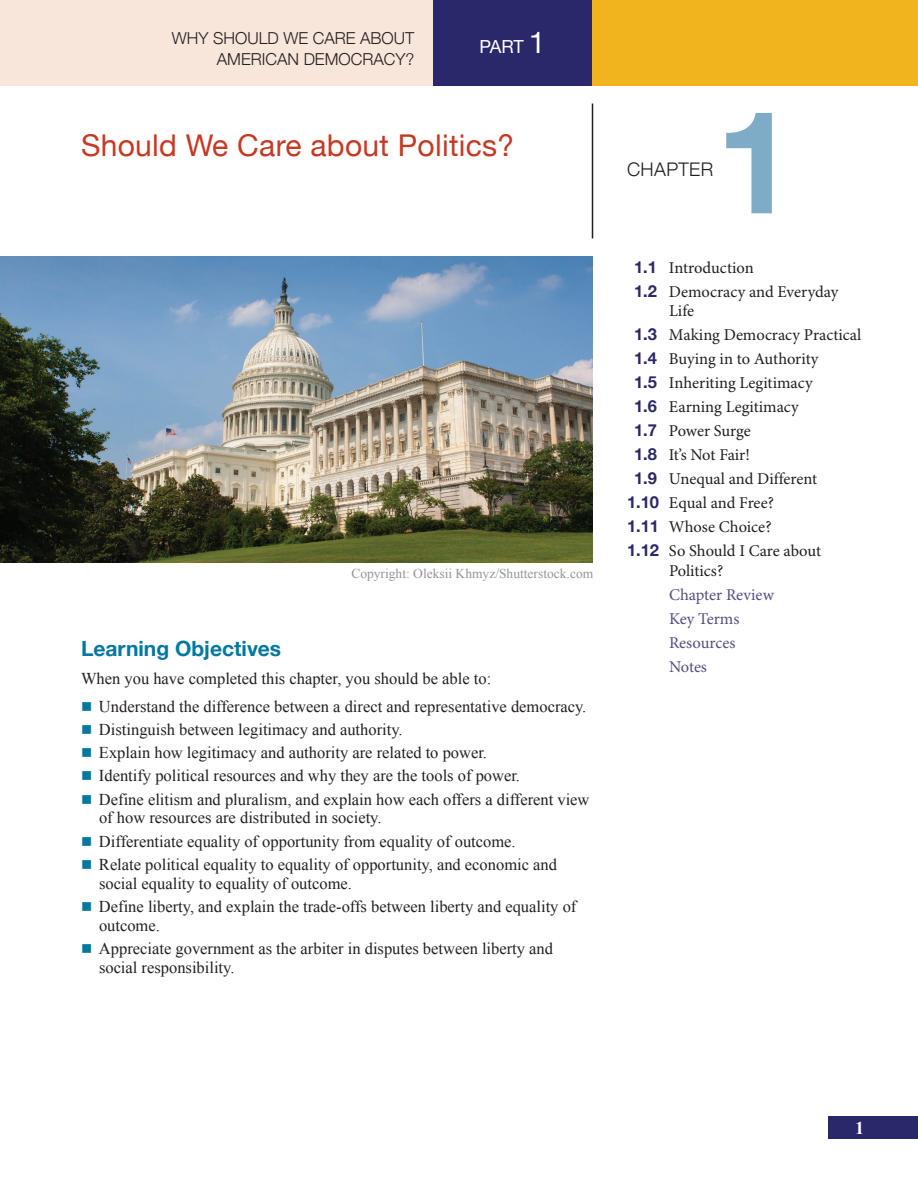
<style>
.page{position:relative;width:918px;height:1188px;background:#fff}
.page>*{position:absolute;margin:0;border:0;box-sizing:border-box;transform-origin:0 0}
.cn{font:700 143.4px "Helvetica Neue";color:#7eabc6}
.ct{font:30px "Helvetica Neue";letter-spacing:.01em;color:#c73922}
.loh{font:700 21px "Helvetica Neue";color:#0078a0}
.cntx{font:300 18.75px "Helvetica Neue";letter-spacing:.02em;color:#231f20}
.pn{font:18px "Helvetica Neue";color:#fff}
.t1{font:700 18px "Times New Roman";color:#fff}
.lo{font:16.5px/18.8px "Times New Roman";color:#231f20}
.cobj{font:16.5px/19.5px "Minion Pro";color:#231f20}
.lotx{font:16.5px "Times New Roman";color:#231f20}
.pt{font:300 16.5px "Helvetica Neue";color:#231f20}
.cobj2{font:16.5px "Minion Pro";color:#544d82}
.PHCR{font:13.5px "Times New Roman";color:#939598}
.s1{font-size:30px}
.s2{color:#0078a0}
.s3{font-family:"Helvetica Neue";font-weight:700;color:#2a276a}
</style>
<div class="page">
<div style="left:828px;top:1116px;width:90px;height:23px;background:#2a276a"></div>
<img style="left:0;top:256px;width:592px;height:306px">
<div style="left:432px;top:0;width:160px;height:86px;background:#2a276a"></div>
<div style="left:592px;top:0;width:326px;height:86px;background:#f1b41c"></div>
<div style="left:0;top:0;width:432px;height:86px;background:#f8e6db"></div>
<hr style="left:592px;top:104px;width:1px;height:134px;background:#231f20">
<p class="pt" style="left:172px;top:25px;width:244px">WHY SHOULD WE CARE ABOUT</p>
<p class="pn" style="left:479px;top:31px;width:68px">PART <span class="s1">1</span></p>
<p class="pt" style="left:217px;top:46px;width:199px">AMERICAN DEMOCRACY?</p>
<p class="ct" style="left:81px;top:120px;width:435px">Should We Care about Politics?</p>
<p class="PHCR" style="left:351px;top:564px;width:243px">Copyright: Oleksii Khmyz/Shutterstock.com</p>
<p class="loh" style="left:81px;top:630px;width:202px">Learning Objectives</p>
<p class="lotx" style="left:81px;top:667px;width:412px">When you have completed this chapter, you should be able to:</p>
<p class="lo" style="left:81px;top:696px;width:507px"><span class="s2">■</span> Understand the difference between a direct and representative democracy.</p>
<p class="lo" style="left:81px;top:720px;width:323px"><span class="s2">■</span> Distinguish between legitimacy and authority.</p>
<p class="lo" style="left:81px;top:743px;width:408px"><span class="s2">■</span> Explain how legitimacy and authority are related to power.</p>
<p class="lo" style="left:81px;top:766px;width:441px"><span class="s2">■</span> Identify political resources and why they are the tools of power.</p>
<p class="lo" style="left:99px;top:789px;width:492px;text-indent:-18px"><span class="s2">■</span> Define elitism and pluralism, and explain how each offers a different view of how resources are distributed in society.</p>
<p class="lo" style="left:81px;top:831px;width:436px"><span class="s2">■</span> Differentiate equality of opportunity from equality of outcome.</p>
<p class="lo" style="left:99px;top:855px;width:460px;text-indent:-18px"><span class="s2">■</span> Relate political equality to equality of opportunity, and economic and social equality to equality of outcome.</p>
<p class="lo" style="left:99px;top:897px;width:479px;text-indent:-18px"><span class="s2">■</span> Define liberty, and explain the trade-offs between liberty and equality of outcome.</p>
<p class="lo" style="left:99px;top:939px;width:456px;text-indent:-18px"><span class="s2">■</span> Appreciate government as the arbiter in disputes between liberty and social responsibility.</p>
<p class="cntx" style="left:627px;top:154px;width:88px">CHAPTER</p>
<p class="cn" style="left:716px;top:32px;width:81px">1</p>
<p class="cobj" style="left:634px;top:258px;width:121px"><span class="s3">1.1</span> Introduction</p>
<p class="cobj" style="left:669px;top:282px;width:171px;text-indent:-35px"><span class="s3">1.2</span> Democracy and Everyday<br>Life</p>
<p class="cobj" style="left:634px;top:326px;width:229px"><span class="s3">1.3</span> Making Democracy Practical</p>
<p class="cobj" style="left:634px;top:350px;width:186px"><span class="s3">1.4</span> Buying in to Authority</p>
<p class="cobj" style="left:634px;top:374px;width:180px"><span class="s3">1.5</span> Inheriting Legitimacy</p>
<p class="cobj" style="left:634px;top:398px;width:166px"><span class="s3">1.6</span> Earning Legitimacy</p>
<p class="cobj" style="left:634px;top:422px;width:118px"><span class="s3">1.7</span> Power Surge</p>
<p class="cobj" style="left:634px;top:446px;width:117px"><span class="s3">1.8</span> It’s Not Fair!</p>
<p class="cobj" style="left:634px;top:470px;width:185px"><span class="s3">1.9</span> Unequal and Different</p>
<p class="cobj" style="left:627px;top:494px;width:149px"><span class="s3">1.10</span> Equal and Free?</p>
<p class="cobj" style="left:627px;top:518px;width:146px"><span class="s3">1.11</span> Whose Choice?</p>
<p class="cobj" style="left:669px;top:542px;width:154px;text-indent:-42px"><span class="s3">1.12</span> So Should I Care about<br>Politics?</p>
<p class="cobj2" style="left:669px;top:584px;width:106px">Chapter Review</p>
<p class="cobj2" style="left:669px;top:608px;width:72px">Key Terms</p>
<p class="cobj2" style="left:669px;top:632px;width:68px">Resources</p>
<p class="cobj2" style="left:669px;top:656px;width:40px">Notes</p>
<p class="t1" style="left:855px;top:1115px;width:10px">1</p>
</div>
